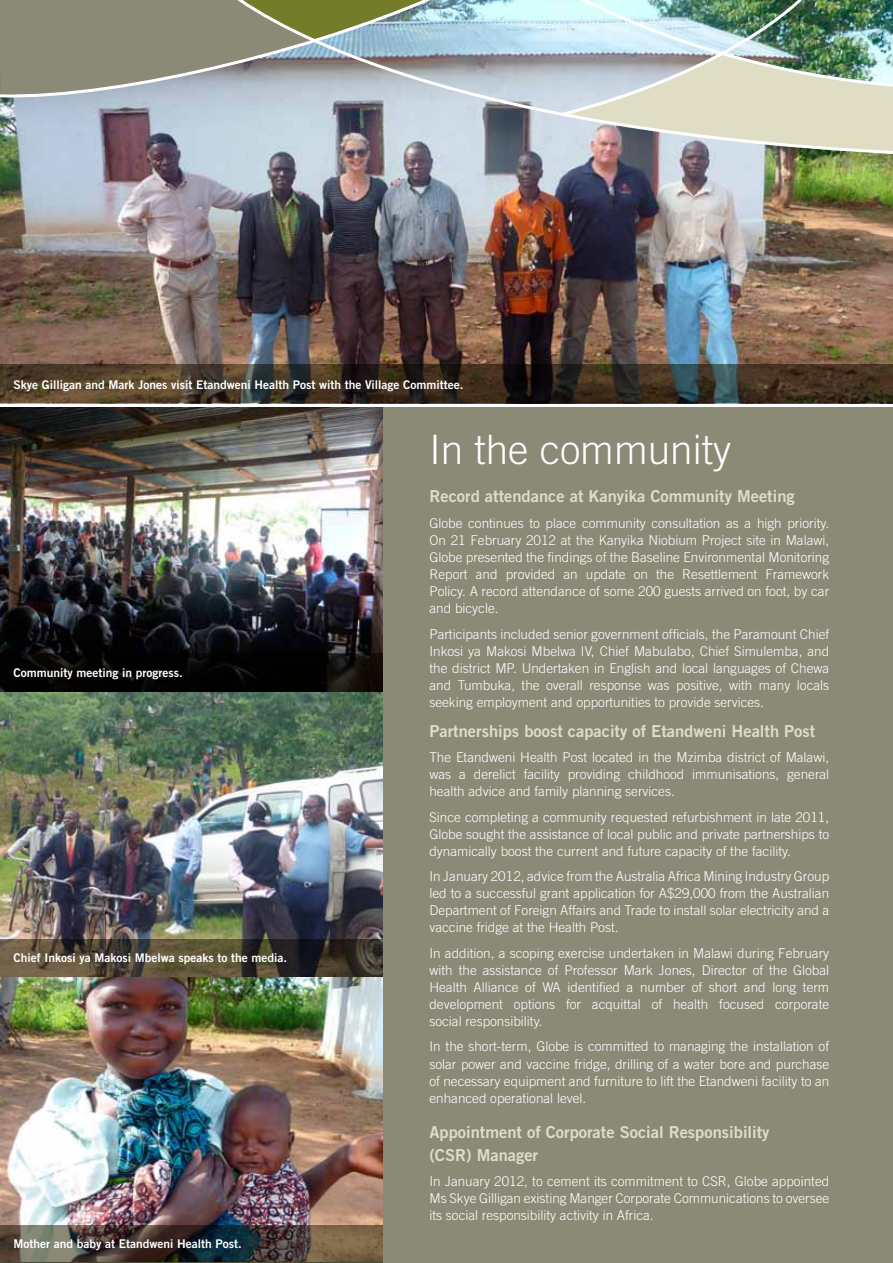
<style>
.page{position:relative;width:893px;height:1263px;background:#fff}
.page>*{position:absolute;margin:0;border:0;box-sizing:border-box;transform-origin:0 0}
.t1{font:300 40.5px "Trade Gothic";color:#fff}
.t2{font:16.5px/22.6px "Trade Gothic Bold Two";color:#e0ddc5}
.t3{font:300 13.5px/17px "Trade Gothic";color:#fff;text-align:justify}
.t4{font:12px "Trade Gothic Bold Two";color:#fff}
</style>
<div class="page">
<div style="left:0;top:407px;width:893px;height:856px;background:#8b8a77"></div>
<img style="left:0;top:102px;width:893px;height:263px">
<img style="left:220px;top:0;width:673px;height:156px">
<img style="left:493px;top:0;width:400px;height:153px">
<img style="left:0;top:407px;width:383px;height:532px">
<svg style="left:0;top:939px;width:383px;height:38px;background:#4b4333"></svg>
<svg style="left:0;top:653px;width:383px;height:39px;background:#060504"></svg>
<img style="left:0;top:977px;width:383px;height:248px">
<svg style="left:0;top:1225px;width:383px;height:38px;background:#4c463d"></svg>
<svg style="left:459px;top:0;width:13px;height:96px"></svg>
<svg style="left:0;top:0;width:459px;height:102px;background:#989e93"></svg>
<svg style="left:0;top:365px;width:893px;height:38px;background:#3d3224"></svg>
<p class="t4" style="left:13px;top:377px;width:452px">Skye Gilligan and Mark Jones visit Etandweni Health Post with the Village Committee.</p>
<p class="t4" style="left:13px;top:665px;width:171px">Community meeting in progress.</p>
<p class="t4" style="left:14px;top:950px;width:275px">Chief I nkosi ya Makosi Mbelwa speaks to the media.</p>
<p class="t4" style="left:13px;top:1237px;width:230px">Mother and baby at Etandweni Health Post.</p>
<h1 class="t1" style="left:429px;top:426px;width:303px">I n the community</h1>
<p class="t2" style="left:429px;top:485px;width:367px">Record attendance at Kanyika Community Meeting</p>
<p class="t3" style="left:429px;top:514px;width:401px">Globe continues to place community consultation as a high priority.<br>On 21 February 2012 at the Kanyika N iobium Project site in Malawi, Globe presented the findings of the Baseline Environmental Monitoring Report and provided an update on the Resettlement Framework Policy. A record attendance of some 200 guests arrived on foot, by car and bicycle.</p>
<p class="t3" style="left:429px;top:625px;width:401px">Participants included senior government officials, the Paramount Chief I nkosi ya Makosi M belwa IV, Chief Mabulabo, Chief Simulemba, and the district M P. Undertaken in English and local languages of Chewa and Tumbuka, the overall response was positive, with many locals seeking employment and opportunities to provide services.</p>
<p class="t2" style="left:429px;top:719px;width:387px">Partnerships boost capacity of Etandweni Health Post</p>
<p class="t3" style="left:429px;top:749px;width:401px">The Etandweni Health Post located in the Mzimba district of Malawi, was a derelict facility providing childhood immunisations, general health advice and family planning services.</p>
<p class="t3" style="left:429px;top:808px;width:401px">Since completing a community requested refurbishment in late 2011, Globe sought the assistance of local public and private partnerships to dynamically boost the current and future capacity of the facility.</p>
<p class="t3" style="left:429px;top:868px;width:401px">I n January 2012, advice from the Australia Africa M ining I ndustry Group led to a successful grant application for A$29,000 from the Australian Department of Foreign Affairs and Trade to install solar electricity and a vaccine fridge at the Health Post.</p>
<p class="t3" style="left:429px;top:944px;width:401px">I n addition, a scoping exercise undertaken in Malawi during February with the assistance of Professor Mark Jones, Director of the Global Health Alliance of WA identified a number of short and long term development options for acquittal of health focused corporate social responsibility.</p>
<p class="t3" style="left:429px;top:1038px;width:401px">I n the short-term, Globe is committed to managing the installation of solar power and vaccine fridge, drilling of a water bore and purchase of necessary equipment and furniture to lift the Etandweni facility to an enhanced operational level.</p>
<p class="t2" style="left:429px;top:1121px;width:342px">Appointment of Corporate Social Responsibility (CSR) Manager</p>
<p class="t3" style="left:429px;top:1173px;width:401px">I n January 2012, to cement its commitment to CSR, Globe appointed Ms Skye Gilligan existing Manger Corporate Communications to oversee its social responsibility activity in Africa.</p>
</div>
